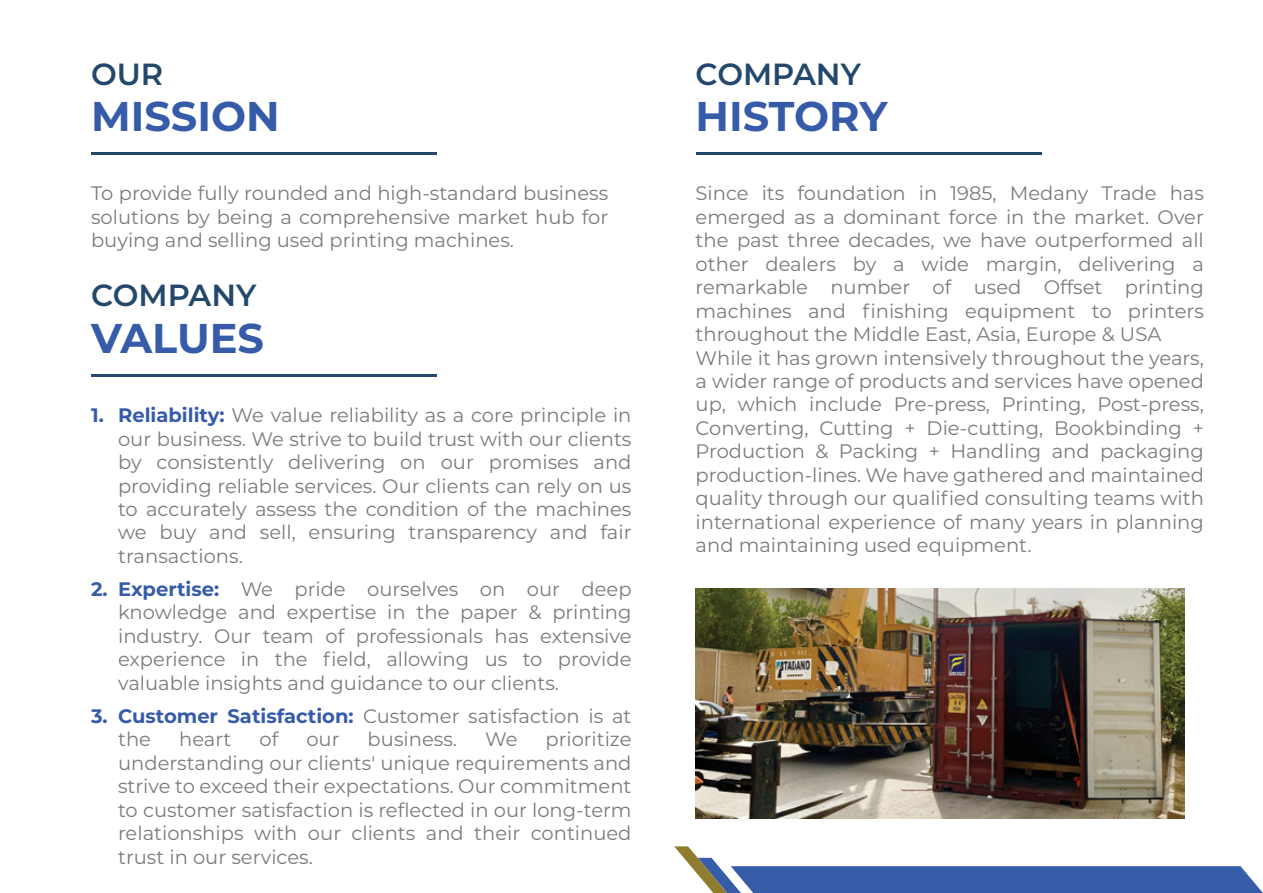
<style>
.page{position:relative;width:1263px;height:893px;background:#fff}
.page>*{position:absolute;margin:0;border:0;box-sizing:border-box;transform-origin:0 0}
.t1{font:700 41.55px "Montserrat";color:#355ba9}
.t2{font:100 30.6px "Montserrat";color:#23486b}
.t3{font:19.5px/23.4px "Montserrat";color:#7a7b80;text-align:justify}
.s1{font-weight:100;color:#365ba9}
</style>
<div class="page">
<hr style="left:91px;top:153px;width:346px;height:2px;background:#23486b">
<hr style="left:91px;top:374px;width:346px;height:3px;background:#23486b">
<hr style="left:696px;top:153px;width:345px;height:2px;background:#23486b">
<svg style="left:674px;top:846px;width:589px;height:47px"></svg>
<img style="left:696px;top:588px;width:488px;height:230px">
<h2 class="t2" style="left:91px;top:53px;width:74px">OUR</h2>
<h1 class="t1" style="left:91px;top:87px;width:190px">MISSION</h1>
<p class="t3" style="left:91px;top:181px;width:519px">To provide fully rounded and high-standard business solutions by being a comprehensive market hub for buying and selling used printing machines.</p>
<h2 class="t2" style="left:91px;top:275px;width:167px">COMPANY</h2>
<h1 class="t1" style="left:91px;top:309px;width:175px">VALUES</h1>
<p class="t3" style="left:118px;top:403px;width:515px;text-indent:-27px"><span class="s1">1. Reliability:</span> We value reliability as a core principle in our business. We strive to build trust with our clients by consistently delivering on our promises and providing reliable services. Our clients can rely on us to accurately assess the condition of the machines we buy and sell, ensuring transparency and fair transactions.</p>
<p class="t3" style="left:118px;top:577px;width:515px;text-indent:-27px"><span class="s1">2. Expertise:</span> We pride ourselves on our deep knowledge and expertise in the paper &amp; printing industry. Our team of professionals has extensive experience in the field, allowing us to provide valuable insights and guidance to our clients.</p>
<p class="t3" style="left:118px;top:703px;width:515px;text-indent:-27px"><span class="s1">3. Customer Satisfaction:</span> Customer satisfaction is at the</p>
<p class="t3" style="left:179px;top:727px;width:54px">heart</p>
<p class="t3" style="left:259px;top:727px;width:20px">of</p>
<p class="t3" style="left:306px;top:727px;width:35px">our</p>
<p class="t3" style="left:368px;top:727px;width:91px">business.</p>
<p class="t3" style="left:485px;top:727px;width:34px">We</p>
<p class="t3" style="left:118px;top:727px;width:515px;text-indent:427px">prioritize understanding our clients' unique requirements and strive to exceed their expectations. Our commitment to customer satisfaction is reflected in our long-term relationships with our clients and their continued trust in our services.</p>
<h2 class="t2" style="left:696px;top:53px;width:167px">COMPANY</h2>
<h1 class="t1" style="left:696px;top:87px;width:193px">HISTORY</h1>
<p class="t3" style="left:696px;top:181px;width:510px;text-align:left">Since its foundation in 1985, Medany Trade has emerged as a dominant force in the market. Over the past three decades, we have outperformed all other dealers by a wide margin, delivering a remarkable number of used Offset printing machines and finishing equipment to printers throughout the Middle East, Asia, Europe &amp; USA While it has grown intensively throughout the years, a wider range of products and services have opened up, which include Pre-press, Printing, Post-press, Converting, Cutting + Die-cutting, Bookbinding + Production &amp; Packing + Handling and packaging production-lines. We have gathered and maintained quality through our qualified consulting teams with international experience of many years in planning and maintaining used equipment.</p>
</div>
